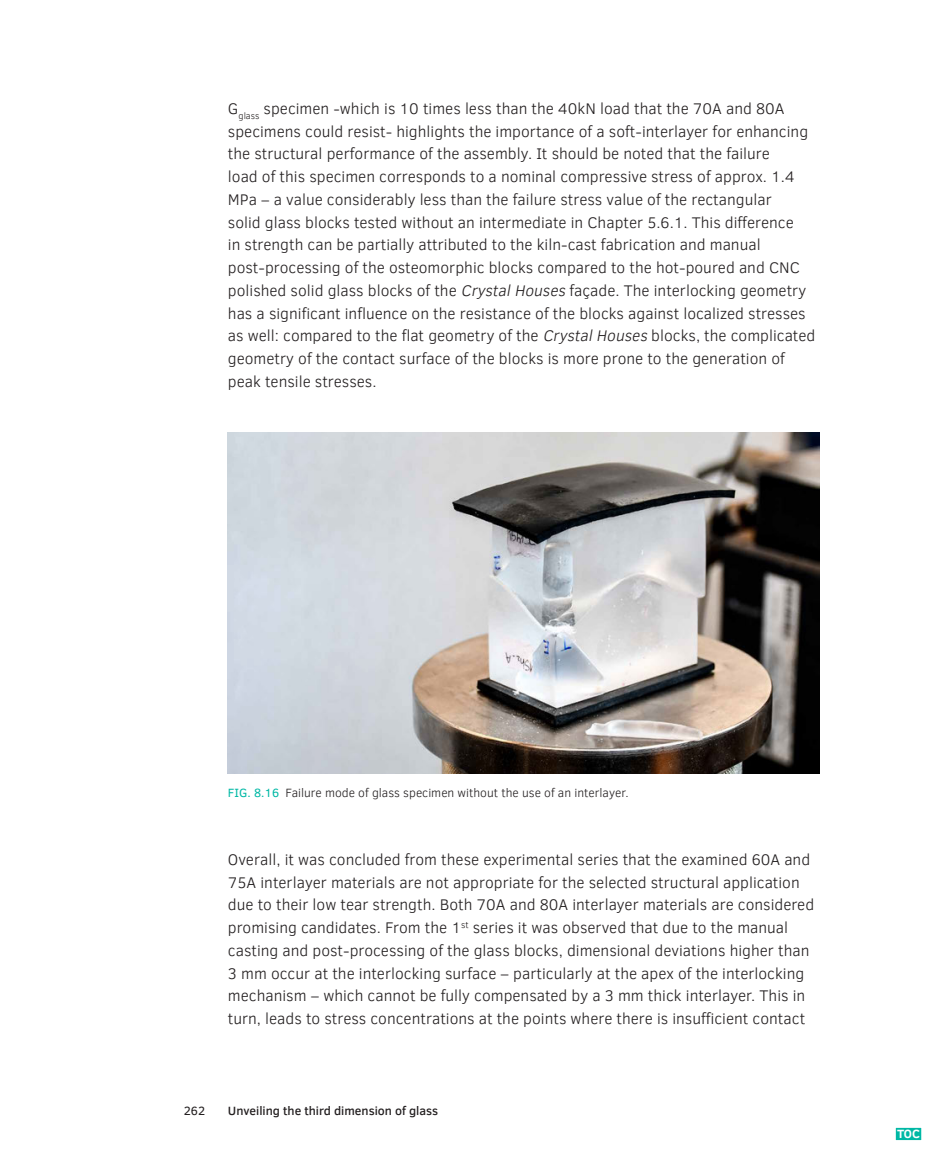
<style>
.page{position:relative;width:945px;height:1166px;background:#fff}
.page>*{position:absolute;margin:0;border:0;box-sizing:border-box;transform-origin:0 0}
.BODY_Normal{font:300 15.75px/22.8px "Clear Sans";color:#231f20}
.t1{font:300 12.25px "Clear Sans";color:#231f20}
.t2{font:500 12.25px "Clear Sans";color:#231f20}
.t3{font:12.25px "Clear Sans";color:#231f20}
.t4{font:700 12.25px "Clear Sans";color:#fff}
.s1{font-style:italic}
.s2{font-weight:400;color:#00b8a5}
</style>
<div class="page">
<img style="left:228px;top:432px;width:591px;height:342px">
<div style="left:895px;top:1127px;width:27px;height:13px;background:#00b8a5;border:1px solid #fff"></div>
<p class="BODY_Normal" style="left:228px;top:97px;width:589px">G<sub>glass</sub> specimen -which is 10 times less than the 40kN load that the 70A and 80A specimens could resist- highlights the importance of a soft-interlayer for enhancing the structural performance of the assembly. It should be noted that the failure<br>load of this specimen corresponds to a nominal compressive stress of approx. 1.4<br>MPa – a value considerably less than the failure stress value of the rectangular<br>solid glass blocks tested without an intermediate in Chapter 5.6.1. This difference<br>in strength can be partially attributed to the kiln-cast fabrication and manual post-processing of the osteomorphic blocks compared to the hot-poured and CNC polished solid glass blocks of the <span class="s1">CrystalHouses</span> façade. The interlocking geometry has a significant influence on the resistance of the blocks against localized stresses as well: compared to the flat geometry of the <span class="s1">CrystalHouses</span> blocks, the complicated geometry of the contact surface of the blocks is more prone to the generation of peak tensile stresses.</p>
<p class="t1" style="left:228px;top:784px;width:402px"><span class="s2">FIG. 8.16</span> Failure mode of glass specimen without the use of an interlayer.</p>
<p class="BODY_Normal" style="left:228px;top:848px;width:588px">Overall, it was concluded from these experimental series that the examined 60A and 75A interlayer materials are not appropriate for the selected structural application due to their low tear strength. Both 70A and 80A interlayer materials are considered promising candidates. From the 1<sup>st</sup> series it was observed that due to the manual casting and post-processing of the glass blocks, dimensional deviations higher than 3 mm occur at the interlocking surface – particularly at the apex of the interlocking mechanism – which cannot be fully compensated by a 3 mm thick interlayer. This in turn, leads to stress concentrations at the points where there is insufficient contact</p>
<p class="t3" style="left:184px;top:1102px;width:23px">262</p>
<p class="t2" style="left:228px;top:1102px;width:212px">Unveiling the third dimension of glass</p>
<p class="t4" style="left:897px;top:1124px;width:25px">TOC</p>
</div>
